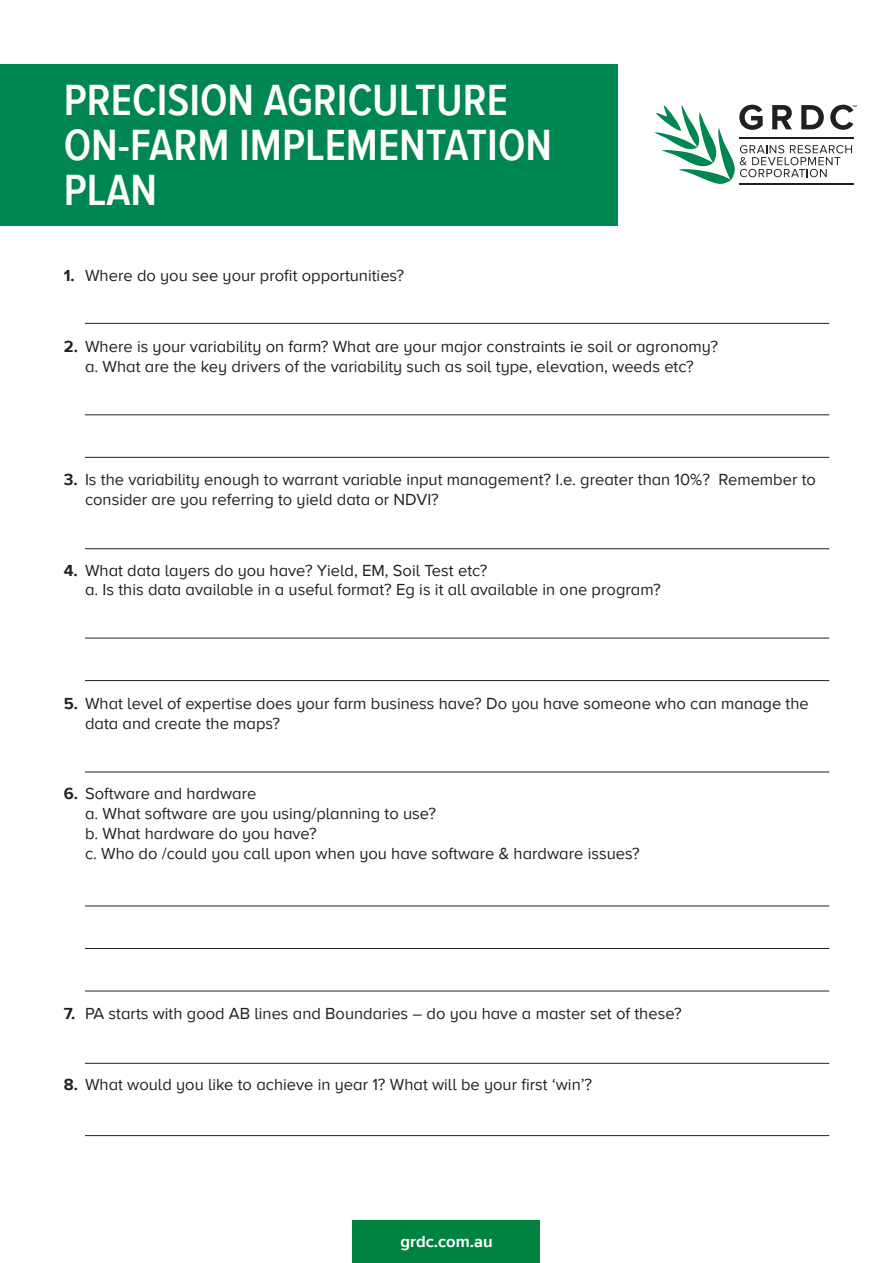
<style>
.page{position:relative;width:893px;height:1263px;background:#fff}
.page>*{position:absolute;margin:0;border:0;box-sizing:border-box;transform-origin:0 0}
.t1{font:600 45px/45px "Proxima Nova Cond";color:#fff}
.t2{font:16.5px/19.8px "Proxima Nova A";color:#231f20}
.t3{font:700 16.5px "Proxima Nova";color:#fff}
.s1{font-weight:700}
</style>
<div class="page">
<svg style="left:655px;top:105px;width:202px;height:79px"></svg>
<div style="left:353px;top:1220px;width:187px;height:43px;background:#008240"></div>
<hr style="left:85px;top:323px;width:744px;height:1px;background:#231f20">
<hr style="left:85px;top:414px;width:744px;height:1px;background:#231f20">
<hr style="left:85px;top:457px;width:744px;height:1px;background:#231f20">
<hr style="left:85px;top:548px;width:744px;height:1px;background:#231f20">
<hr style="left:85px;top:638px;width:744px;height:1px;background:#231f20">
<hr style="left:85px;top:772px;width:744px;height:1px;background:#231f20">
<hr style="left:85px;top:906px;width:744px;height:1px;background:#231f20">
<hr style="left:85px;top:948px;width:744px;height:1px;background:#231f20">
<hr style="left:85px;top:991px;width:744px;height:1px;background:#231f20">
<hr style="left:85px;top:1063px;width:744px;height:1px;background:#231f20">
<hr style="left:85px;top:1135px;width:744px;height:1px;background:#231f20">
<hr style="left:85px;top:680px;width:744px;height:1px;background:#231f20">
<div style="left:0;top:64px;width:618px;height:162px;background:#008751"></div>
<p class="t1" style="left:64px;top:76px;width:490px">PRECISION AGRICULTURE<br>ON-FARM IMPLEMENTATION<br>PLAN</p>
<p class="t2" style="left:64px;top:265px;width:342px"><span class="s1">1.</span> Where do you see your profit opportunities?</p>
<p class="t2" style="left:64px;top:336px;width:656px"><span class="s1">2.</span> Where is your variability on farm? What are your major constraints ie soil or agronomy?</p>
<p class="t2" style="left:85px;top:356px;width:610px">a. What are the key drivers of the variability such as soil type, elevation, weeds etc?</p>
<p class="t2" style="left:85px;top:469px;width:732px;text-indent:-21px"><span class="s1">3.</span> Is the variability enough to warrant variable input management? I.e. greater than 10%? Remember to consider are you referring to yield data or NDVI?</p>
<p class="t2" style="left:64px;top:559px;width:425px"><span class="s1">4.</span> What data layers do you have? Yield, EM, Soil Test etc?</p>
<p class="t2" style="left:85px;top:579px;width:577px">a. Is this data available in a useful format? Eg is it all available in one program?</p>
<p class="t2" style="left:85px;top:693px;width:725px;text-indent:-21px"><span class="s1">5.</span> What level of expertise does your farm business have? Do you have someone who can manage the data and create the maps?</p>
<p class="t2" style="left:64px;top:783px;width:194px"><span class="s1">6.</span> Software and hardware</p>
<p class="t2" style="left:85px;top:803px;width:353px">a. What software are you using/planning to use?</p>
<p class="t2" style="left:85px;top:823px;width:233px">b. What hardware do you have?</p>
<p class="t2" style="left:85px;top:843px;width:556px">c. Who do /could you call upon when you have software &amp; hardware issues?</p>
<p class="t2" style="left:64px;top:1003px;width:619px"><span class="s1">7.</span> PA starts with good AB lines and Boundaries – do you have a master set of these?</p>
<p class="t2" style="left:64px;top:1074px;width:530px"><span class="s1">8.</span> What would you like to achieve in year 1? What will be your first ‘win’?</p>
<p class="t3" style="left:400px;top:1229px;width:94px">grdc.com.au</p>
</div>
